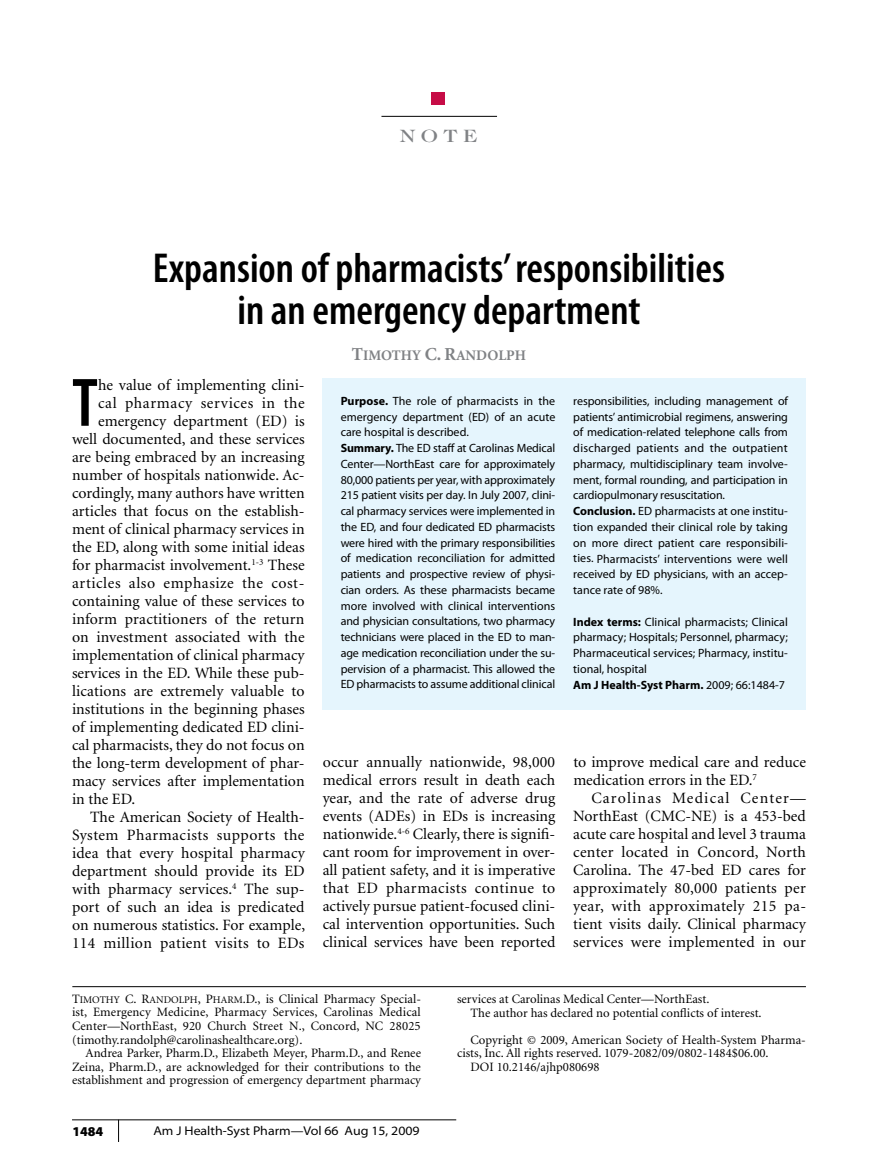
<style>
.page{position:relative;width:878px;height:1175px;background:#fff}
.page>*{position:absolute;margin:0;border:0;box-sizing:border-box;transform-origin:0 0}
.t1{font:600 condensed 69.15px "Myriad Pro";color:#000}
.t2{font:600 condensed 42px/42px "Myriad Pro";color:#000;text-align:center}
.t3{font:500 18px "Caslon Two Twenty Four";color:#808285;scale:1.2 1}
.t4{font:15.75px/18px "Minion";color:#000;text-align:justify}
.t5{font:15.75px "Minion";letter-spacing:.035em;color:#000}
.t6{font:15.75px "Minion";letter-spacing:.03em;color:#000}
.t7{font:15.75px "Minion";letter-spacing:.025em;color:#000}
.t8{font:15.75px "Minion";letter-spacing:.04em;color:#000}
.t9{font:14.7px "Minion Bold SC800";color:#808285}
.t10{font:900 13.5px "Myriad Pro";color:#000}
.t11{font:12.75px/13.5px "Minion";color:#000;text-align:justify}
.t12{font:semi-expanded 12.75px "Myriad Pro";color:#000}
.t13{font:12px/15.8px "Myriad Pro";letter-spacing:-.005em;color:#000}
.s1{font-size:18.3px}
.s2{font-weight:700}
.s3{font-family:"Minion Regular SC800"}
.s4{font-family:"Minion Regular SC800";font-size:10.2px}
</style>
<div class="page">
<svg style="left:118px;top:1120px;width:1px;height:22px"></svg>
<hr style="left:72px;top:1119px;width:384px;height:1px;background:#000">
<hr style="left:72px;top:986px;width:733px;height:1px;background:#000">
<div style="left:322px;top:378px;width:484px;height:331px;background:#e5f5fd"></div>
<hr style="left:381px;top:116px;width:116px;height:1px;background:#000">
<div style="left:431px;top:93px;width:14px;height:12px;background:#c60c46"></div>
<p class="t3" style="left:400px;top:126px;width:66px">NOTE</p>
<h2 class="t2" style="left:153px;top:248px;width:573px">Expansion of pharmacists’ responsibilities in an emergency department</h2>
<p class="t9" style="left:352px;top:348px;width:176px"><span class="s1">T</span>IMOTHY <span class="s1">C. R</span>ANDOLPH</p>
<h1 class="t1" style="left:72px;top:365px;width:28px">T</h1>
<p class="t4" style="left:98px;top:376px;width:208px">he value of implementing clini-</p>
<p class="t8" style="left:98px;top:395px;width:208px">cal pharmacy services in the</p>
<p class="t4" style="left:98px;top:412px;width:208px">emergency department (ED) is</p>
<p class="t4" style="left:72px;top:430px;width:234px">well documented, and these services</p>
<p class="t4" style="left:72px;top:448px;width:234px">are being embraced by an increasing</p>
<p class="t4" style="left:72px;top:466px;width:234px">number of hospitals nationwide. Ac-</p>
<p class="t4" style="left:72px;top:484px;width:234px">cordingly, many authors have written</p>
<p class="t4" style="left:72px;top:502px;width:234px">articles that focus on the establish-</p>
<p class="t4" style="left:72px;top:520px;width:234px">ment of clinical pharmacy services in</p>
<p class="t4" style="left:72px;top:538px;width:234px">the ED, along with some initial ideas</p>
<p class="t4" style="left:72px;top:556px;width:234px">for pharmacist involvement.<sup>1-3</sup> These</p>
<p class="t5" style="left:72px;top:575px;width:234px">articles also emphasize the cost-</p>
<p class="t4" style="left:72px;top:592px;width:234px">containing value of these services to</p>
<p class="t4" style="left:72px;top:610px;width:234px">inform practitioners of the return</p>
<p class="t4" style="left:72px;top:628px;width:234px">on investment associated with the</p>
<p class="t4" style="left:72px;top:646px;width:234px">implementation of clinical pharmacy</p>
<p class="t4" style="left:72px;top:664px;width:234px">services in the ED. While these pub-</p>
<p class="t4" style="left:72px;top:682px;width:234px">lications are extremely valuable to</p>
<p class="t4" style="left:72px;top:700px;width:234px">institutions in the beginning phases</p>
<p class="t4" style="left:72px;top:718px;width:234px">of implementing dedicated ED clini-</p>
<p class="t4" style="left:72px;top:736px;width:234px">cal pharmacists, they do not focus on</p>
<p class="t4" style="left:72px;top:754px;width:234px">the long-term development of phar-</p>
<p class="t4" style="left:72px;top:772px;width:234px">macy services after implementation</p>
<p class="t4" style="left:72px;top:790px;width:65px">in the ED.</p>
<p class="t4" style="left:90px;top:808px;width:216px">The American Society of Health-</p>
<p class="t6" style="left:72px;top:827px;width:234px">System Pharmacists supports the</p>
<p class="t4" style="left:72px;top:844px;width:234px">idea that every hospital pharmacy</p>
<p class="t4" style="left:72px;top:862px;width:234px">department should provide its ED</p>
<p class="t4" style="left:72px;top:880px;width:234px">with pharmacy services.<sup>4</sup> The sup-</p>
<p class="t4" style="left:72px;top:898px;width:234px">port of such an idea is predicated</p>
<p class="t4" style="left:72px;top:916px;width:234px">on numerous statistics. For example,</p>
<p class="t7" style="left:72px;top:935px;width:234px">114 million patient visits to EDs</p>
<p class="t13" style="left:340px;top:393px;width:216px"><span class="s2">Purpose.</span> The role of pharmacists in the emergency department (ED) of an acute care hospital is described.<br><span class="s2">Summary.</span> The ED staff at Carolinas Medical Center—NorthEast care for approximately 80,000 patients per year, with approximately 215 patient visits per day. In July 2007, clini&shy;cal pharmacy services were implemented in the ED, and four dedicated ED pharmacists were hired with the primary responsibilities of medication reconciliation for admitted patients and prospective review of physi&shy;cian orders. As these pharmacists became more involved with clinical interventions and physician consultations, two pharmacy technicians were placed in the ED to man&shy;age medication reconciliation under the su&shy;pervision of a pharmacist. This allowed the ED pharmacists to assume additional clinical</p>
<p class="t13" style="left:573px;top:393px;width:216px">responsibilities, including management of patients’ antimicrobial regimens, answering of medication-related telephone calls from discharged patients and the outpatient pharmacy, multidisciplinary team involve&shy;ment, formal rounding, and participation in cardiopulmonary resuscitation.<br><span class="s2">Conclusion.</span> ED pharmacists at one institu&shy;tion expanded their clinical role by taking on more direct patient care responsibili&shy;ties. Pharmacists’ interventions were well received by ED physicians, with an accep&shy;tance rate of 98%.</p>
<p class="t13" style="left:573px;top:614px;width:216px"><span class="s2">Index terms:</span> Clinical pharmacists; Clinical pharmacy; Hospitals; Personnel, pharmacy; Pharmaceutical services; Pharmacy, institu&shy;tional, hospital<br><span class="s2">Am J Health-Syst Pharm.</span> 2009; 66:1484-7</p>
<p class="t4" style="left:323px;top:754px;width:234px">occur annually nationwide, 98,000 medical errors result in death each year, and the rate of adverse drug events (ADEs) in EDs is increasing nationwide.<sup>4-6</sup> Clearly, there is signifi&shy;cant room for improvement in over&shy;all patient safety, and it is imperative that ED pharmacists continue to actively pursue patient-focused clini&shy;cal intervention opportunities. Such clinical services have been reported</p>
<p class="t4" style="left:573px;top:754px;width:234px">to improve medical care and reduce medication errors in the ED.<sup>7</sup></p>
<p class="t4" style="left:573px;top:790px;width:234px;text-indent:18px">Carolinas Medical Center— NorthEast (CMC-NE) is a 453-bed acute care hospital and level 3 trauma center located in Concord, North Carolina. The 47-bed ED cares for approximately 80,000 patients per year, with approximately 215 pa&shy;tient visits daily. Clinical pharmacy services were implemented in our</p>
<p class="t11" style="left:72px;top:992px;width:350px"><span class="s3">T</span><span class="s4">IMOTHY</span> <span class="s3">C. R</span><span class="s4">ANDOLPH</span><span class="s3">, P</span><span class="s4">HARM</span><span class="s3">.D.,</span> is Clinical Pharmacy Special&shy;ist, Emergency Medicine, Pharmacy Services, Carolinas Medical Center—NorthEast, 920 Church Street N., Concord, NC 28025 (timothy.randolph@carolinashealthcare.org).</p>
<p class="t11" style="left:72px;top:1046px;width:350px;text-indent:14px">Andrea Parker, Pharm.D., Elizabeth Meyer, Pharm.D., and Renee Zeina, Pharm.D., are acknowledged for their contributions to the establishment and progression of emergency department pharmacy</p>
<p class="t10" style="left:72px;top:1123px;width:32px">1484</p>
<p class="t12" style="left:153px;top:1123px;width:268px">Am J Health-Syst Pharm—Vol 66 Aug 15, 2009</p>
<p class="t11" style="left:470px;top:992px;width:292px;text-indent:-14px">services at Carolinas Medical Center—NorthEast.<br>The author has declared no potential conflicts of interest.</p>
<p class="t11" style="left:470px;top:1033px;width:337px">Copyright © 2009, American Society of Health-System Pharma-</p>
<p class="t11" style="left:457px;top:1046px;width:313px">cists, Inc. All rights reserved. 1079-2082/09/0802-1484$06.00.</p>
<p class="t11" style="left:470px;top:1060px;width:131px">DOI 10.2146/ajhp080698</p>
</div>
